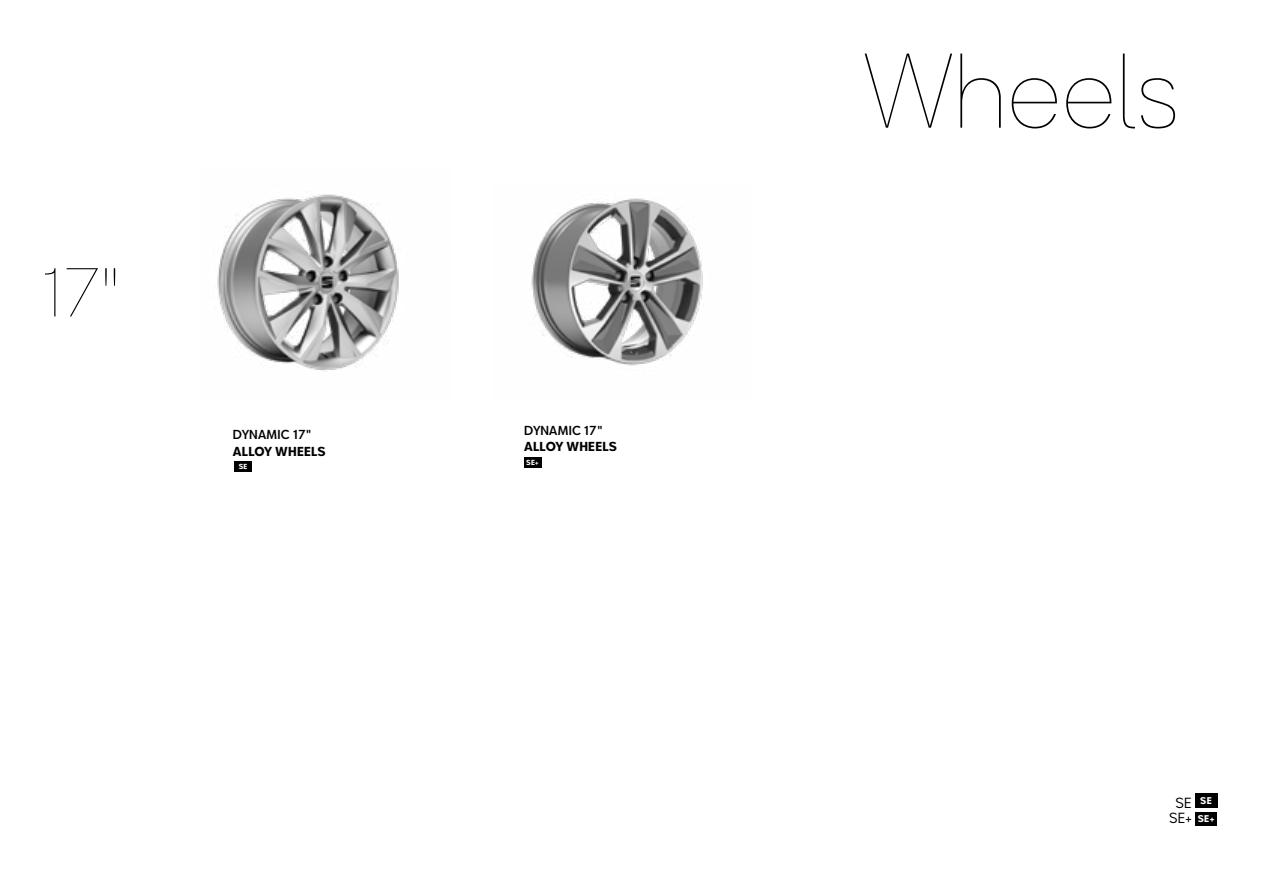
<style>
.page{position:relative;width:1263px;height:893px;background:#fff}
.page>*{position:absolute;margin:0;border:0;box-sizing:border-box;transform-origin:0 0}
.t1{font:200 97.5px "Seat Bcn";color:#000}
.t2{font:200 63.6px "Seat Bcn";color:#000}
.t3{font:13.5px/15px "SEATBCN";color:#000;text-align:center}
.t4{font:700 12px "SEATBCN";letter-spacing:.025em;color:#000}
.t5{font:500 12px "SEATBCN";letter-spacing:.025em;color:#000}
.t6{font:700 6.75px "SEATBCN";color:#fff}
.s1{font-weight:700;font-size:9px;color:#fff}
</style>
<div class="page">
<div style="left:235px;top:461px;width:17px;height:11px;background:#000"></div>
<img style="left:217px;top:194px;width:182px;height:177px">
<div style="left:1195px;top:793px;width:22px;height:15px;background:#000"></div>
<div style="left:1195px;top:812px;width:22px;height:13px;background:#000"></div>
<div style="left:524px;top:457px;width:17px;height:11px;background:#000"></div>
<img style="left:531px;top:198px;width:172px;height:168px">
<h2 class="t2" style="left:42px;top:238px;width:78px">17"</h2>
<p class="t5" style="left:233px;top:428px;width:80px">DYNAMIC 17"</p>
<p class="t4" style="left:233px;top:444px;width:94px">ALLOY WHEELS</p>
<p class="t6" style="left:239px;top:463px;width:10px">SE</p>
<p class="t5" style="left:524px;top:423px;width:80px">DYNAMIC 17"</p>
<p class="t4" style="left:524px;top:440px;width:94px">ALLOY WHEELS</p>
<p class="t6" style="left:526px;top:458px;width:14px">SE+</p>
<h1 class="t1" style="left:863px;top:7px;width:317px">Wheels</h1>
<p class="t3" style="left:1169px;top:796px;width:47px">SE <sup>SE<br></sup>SE+ <span class="s1">SE+</span></p>
</div>
